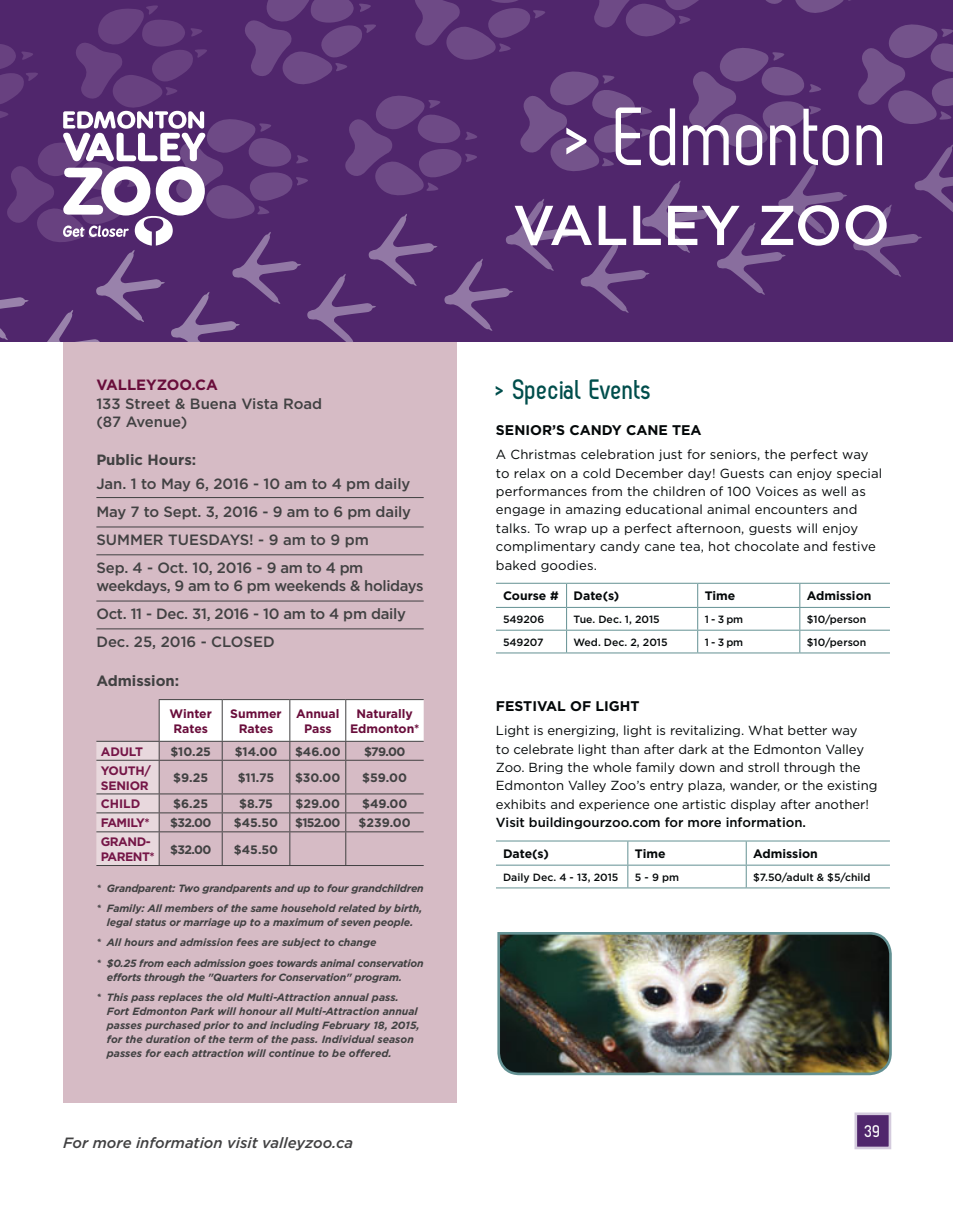
<style>
.page{position:relative;width:953px;height:1211px;background:#fff}
.page>*{position:absolute;margin:0;border:0;box-sizing:border-box;transform-origin:0 0}
.t1{font:82.25px "Zag";color:#fff}
.t2{font:500 56px "Gotham";color:#fff}
.t3{font:700 28px "Zag";color:#004e4c}
.t4{font:700 17.5px "Zag";color:#fff}
.t5{font:500 14.88px/27.8px "Gotham";letter-spacing:-.01em;color:#414142}
.t6{font:italic 500 14.88px "Gotham";color:#414142}
.t7{font:700 14.88px "Gotham";color:#414142}
.t8{font:700 14.88px "Gotham";color:#690d3b}
.t9{font:700 14px "Gotham";color:#040809}
.t10{font:13.12px/18.4px "Gotham";color:#040809}
.t11{font:500 13.12px "Gotham";color:#040809}
.t12{font:700 12.25px "Gotham";color:#414142}
.t13{font:700 12.25px/14.7px "Gotham";color:#690d3b;text-align:center}
.t14{font:700 12.25px "Gotham";color:#040809}
.t15{font:700 12.25px/14.7px "Gotham";letter-spacing:-.035em;color:#751647}
.t16{font:italic 700 10.5px/20.3px "Gotham";letter-spacing:-.01em;color:#414142}
.t17{font:500 10.5px "Gotham";color:#040809}
</style>
<div class="page">
<div style="left:63px;top:331px;width:394px;height:772px;background:#d6bbc5"></div>
<hr style="left:496px;top:583px;width:70px;height:1px;background:#639193">
<hr style="left:566px;top:583px;width:131px;height:1px;background:#639193">
<hr style="left:697px;top:583px;width:102px;height:1px;background:#639193">
<hr style="left:799px;top:583px;width:90px;height:1px;background:#639193">
<hr style="left:496px;top:607px;width:70px;height:1px;background:#639193">
<hr style="left:566px;top:607px;width:131px;height:1px;background:#639193">
<hr style="left:697px;top:607px;width:102px;height:1px;background:#639193">
<hr style="left:799px;top:607px;width:90px;height:1px;background:#639193">
<hr style="left:496px;top:629px;width:70px;height:1px;background:#639193">
<hr style="left:496px;top:652px;width:70px;height:1px;background:#639193">
<svg style="left:566px;top:583px;width:1px;height:69px"></svg>
<hr style="left:566px;top:629px;width:131px;height:1px;background:#639193">
<hr style="left:566px;top:652px;width:131px;height:1px;background:#639193">
<svg style="left:697px;top:583px;width:1px;height:69px"></svg>
<hr style="left:697px;top:629px;width:102px;height:1px;background:#639193">
<hr style="left:697px;top:652px;width:102px;height:1px;background:#639193">
<svg style="left:799px;top:583px;width:1px;height:69px"></svg>
<hr style="left:799px;top:629px;width:90px;height:1px;background:#639193">
<hr style="left:799px;top:652px;width:90px;height:1px;background:#639193">
<hr style="left:496px;top:840px;width:131px;height:1px;background:#639193">
<hr style="left:627px;top:840px;width:119px;height:1px;background:#639193">
<hr style="left:746px;top:840px;width:143px;height:1px;background:#639193">
<hr style="left:496px;top:864px;width:131px;height:1px;background:#639193">
<hr style="left:496px;top:887px;width:131px;height:1px;background:#639193">
<svg style="left:627px;top:841px;width:1px;height:46px"></svg>
<hr style="left:627px;top:864px;width:119px;height:1px;background:#639193">
<hr style="left:627px;top:887px;width:119px;height:1px;background:#639193">
<svg style="left:745px;top:841px;width:1px;height:46px"></svg>
<hr style="left:746px;top:864px;width:143px;height:1px;background:#639193">
<hr style="left:746px;top:887px;width:143px;height:1px;background:#639193">
<svg style="left:0;top:0;width:952px;height:342px;background:#5c3576"></svg>
<hr style="left:96px;top:497px;width:327px;height:1px;background:#414142">
<hr style="left:96px;top:526px;width:327px;height:1px;background:#414142">
<hr style="left:96px;top:554px;width:327px;height:1px;background:#414142">
<hr style="left:96px;top:600px;width:327px;height:1px;background:#414142">
<hr style="left:96px;top:628px;width:327px;height:1px;background:#414142">
<svg style="left:96px;top:699px;width:327px;height:166px"></svg>
<hr style="left:96px;top:831px;width:126px;height:1px;background:#414142">
<hr style="left:159px;top:832px;width:1px;height:33px;background:#414142">
<hr style="left:222px;top:831px;width:68px;height:1px;background:#414142">
<hr style="left:222px;top:832px;width:1px;height:33px;background:#414142">
<hr style="left:290px;top:831px;width:56px;height:1px;background:#414142">
<hr style="left:289px;top:832px;width:1px;height:33px;background:#414142">
<hr style="left:346px;top:831px;width:77px;height:1px;background:#414142">
<hr style="left:345px;top:832px;width:1px;height:33px;background:#414142">
<hr style="left:96px;top:865px;width:327px;height:1px;background:#414142">
<hr style="left:159px;top:699px;width:63px;height:1px;background:#414142">
<hr style="left:159px;top:700px;width:1px;height:40px;background:#414142">
<hr style="left:222px;top:699px;width:68px;height:1px;background:#414142">
<hr style="left:222px;top:700px;width:1px;height:40px;background:#414142">
<hr style="left:290px;top:699px;width:56px;height:1px;background:#414142">
<hr style="left:289px;top:700px;width:1px;height:40px;background:#414142">
<hr style="left:346px;top:699px;width:77px;height:1px;background:#414142">
<hr style="left:345px;top:700px;width:1px;height:40px;background:#414142">
<hr style="left:159px;top:740px;width:264px;height:1px;background:#414142">
<img style="left:497px;top:932px;width:395px;height:144px">
<div style="left:855px;top:1113px;width:34px;height:34px;background:#50266c"></div>
<div style="left:854px;top:1112px;width:37px;height:37px;border:3px solid #d4cbdd"></div>
<p class="t8" style="left:96px;top:379px;width:123px">VALLEYZOO.CA</p>
<p class="t5" style="left:96px;top:395px;width:227px;line-height:18.4px">133 Street &amp; Buena Vista Road (87 Avenue)</p>
<p class="t7" style="left:96px;top:453px;width:101px">Public Hours:</p>
<p class="t5" style="left:96px;top:471px;width:316px">Jan. 1 to May 6, 2016 - 10 am to 4 pm daily May 7 to Sept. 3, 2016 - 9 am to 6 pm daily SUMMER TUESDAYS! - 9 am to 9 pm<br>Sep. 4 - Oct. 10, 2016 - 9 am to 4 pm</p>
<p class="t5" style="left:96px;top:573px;width:329px">weekdays, 9 am to 6 pm weekends &amp; holidays<br>Oct. 11 - Dec. 31, 2016 - 10 am to 4 pm daily<br>Dec. 25, 2016 - CLOSED</p>
<p class="t7" style="left:96px;top:675px;width:84px">Admission:</p>
<p class="t13" style="left:169px;top:707px;width:44px">Winter<br>Rates</p>
<p class="t13" style="left:230px;top:707px;width:53px">Summer<br>Rates</p>
<p class="t13" style="left:296px;top:707px;width:45px">Annual<br>Pass</p>
<p class="t13" style="left:350px;top:707px;width:71px">Naturally<br>Edmonton*</p>
<p class="t15" style="left:101px;top:745px;width:44px">ADULT</p>
<p class="t12" style="left:170px;top:747px;width:42px">$10.25</p>
<p class="t12" style="left:235px;top:747px;width:44px">$14.00</p>
<p class="t12" style="left:295px;top:747px;width:47px">$46.00</p>
<p class="t12" style="left:364px;top:747px;width:43px">$79.00</p>
<p class="t15" style="left:101px;top:764px;width:52px">YOUTH/<br>SENIOR</p>
<p class="t12" style="left:173px;top:773px;width:36px">$9.25</p>
<p class="t12" style="left:238px;top:773px;width:38px">$11.75</p>
<p class="t12" style="left:295px;top:773px;width:47px">$30.00</p>
<p class="t12" style="left:362px;top:773px;width:46px">$59.00</p>
<p class="t15" style="left:101px;top:797px;width:41px">CHILD</p>
<p class="t12" style="left:173px;top:799px;width:36px">$6.25</p>
<p class="t12" style="left:239px;top:799px;width:35px">$8.75</p>
<p class="t12" style="left:295px;top:799px;width:46px">$29.00</p>
<p class="t12" style="left:362px;top:799px;width:47px">$49.00</p>
<p class="t15" style="left:101px;top:816px;width:50px">FAMILY*</p>
<p class="t12" style="left:170px;top:818px;width:43px">$32.00</p>
<p class="t12" style="left:234px;top:818px;width:46px">$45.50</p>
<p class="t12" style="left:295px;top:818px;width:47px">$152.00</p>
<p class="t12" style="left:358px;top:818px;width:54px">$239.00</p>
<p class="t15" style="left:101px;top:835px;width:55px">GRAND-<br>PARENT*</p>
<p class="t12" style="left:170px;top:844px;width:43px">$32.00</p>
<p class="t12" style="left:234px;top:844px;width:46px">$45.50</p>
<p class="t16" style="left:96px;top:878px;width:329px">* Grandparent: Two grandparents and up to four grandchildren * Family: All members of the same household related by birth,</p>
<p class="t16" style="left:96px;top:913px;width:328px;text-indent:10px">legal status or marriage up to a maximum of seven people.<br>* All hours and admission fees are subject to change<br>* $0.25 from each admission goes towards animal conservation</p>
<p class="t16" style="left:96px;top:967px;width:307px;text-indent:10px">efforts through the "Quarters for Conservation" program. * This pass replaces the old Multi-Attraction annual pass.</p>
<p class="t16" style="left:107px;top:1005px;width:314px;line-height:14px">Fort Edmonton Park will honour all Multi-Attraction annual passes purchased prior to and including February 18, 2015, for the duration of the term of the pass. Individual season passes for each attraction will continue to be offered.</p>
<p class="t6" style="left:63px;top:1137px;width:291px">For more information visit valleyzoo.ca</p>
<h1 class="t1" style="left:566px;top:107px;width:325px">&gt; Edmonton</h1>
<h2 class="t2" style="left:513px;top:204px;width:378px">VALLEY ZOO</h2>
<h3 class="t3" style="left:496px;top:379px;width:157px">&gt; Special Events</h3>
<p class="t9" style="left:496px;top:424px;width:207px">SENIOR’S CANDY CANE TEA</p>
<p class="t10" style="left:496px;top:446px;width:388px">A Christmas celebration just for seniors, the perfect way to relax on a cold December day! Guests can enjoy special performances from the children of 100 Voices as well as engage in amazing educational animal encounters and talks. To wrap up a perfect afternoon, guests will enjoy complimentary candy cane tea, hot chocolate and festive baked goodies.</p>
<p class="t14" style="left:503px;top:591px;width:118px">Course # Date(s)</p>
<p class="t14" style="left:704px;top:591px;width:32px">Time</p>
<p class="t14" style="left:806px;top:591px;width:66px">Admission</p>
<p class="t17" style="left:503px;top:615px;width:43px">549206</p>
<p class="t17" style="left:573px;top:615px;width:88px">Tue. Dec. 1, 2015</p>
<p class="t17" style="left:704px;top:615px;width:40px">1 - 3 pm</p>
<p class="t17" style="left:806px;top:615px;width:61px">$10/person</p>
<p class="t17" style="left:503px;top:638px;width:42px">549207</p>
<p class="t17" style="left:573px;top:638px;width:96px">Wed. Dec. 2, 2015</p>
<p class="t17" style="left:704px;top:638px;width:40px">1 - 3 pm</p>
<p class="t17" style="left:806px;top:638px;width:61px">$10/person</p>
<p class="t9" style="left:496px;top:700px;width:145px">FESTIVAL OF LIGHT</p>
<p class="t10" style="left:496px;top:722px;width:383px">Light is energizing, light is revitalizing. What better way<br>to celebrate light than after dark at the Edmonton Valley Zoo. Bring the whole family down and stroll through the Edmonton Valley Zoo’s entry plaza, wander, or the existing exhibits and experience one artistic display after another!</p>
<p class="t11" style="left:496px;top:817px;width:311px">Visit buildingourzoo.com for more information.</p>
<p class="t14" style="left:503px;top:849px;width:47px">Date(s)</p>
<p class="t14" style="left:635px;top:849px;width:32px">Time</p>
<p class="t14" style="left:753px;top:849px;width:66px">Admission</p>
<p class="t17" style="left:503px;top:873px;width:117px">Daily Dec. 4 - 13, 2015</p>
<p class="t17" style="left:635px;top:873px;width:46px">5 - 9 pm</p>
<p class="t17" style="left:753px;top:873px;width:119px">$7.50/adult &amp; $5/child</p>
<h3 class="t4" style="left:864px;top:1124px;width:18px">39</h3>
</div>
